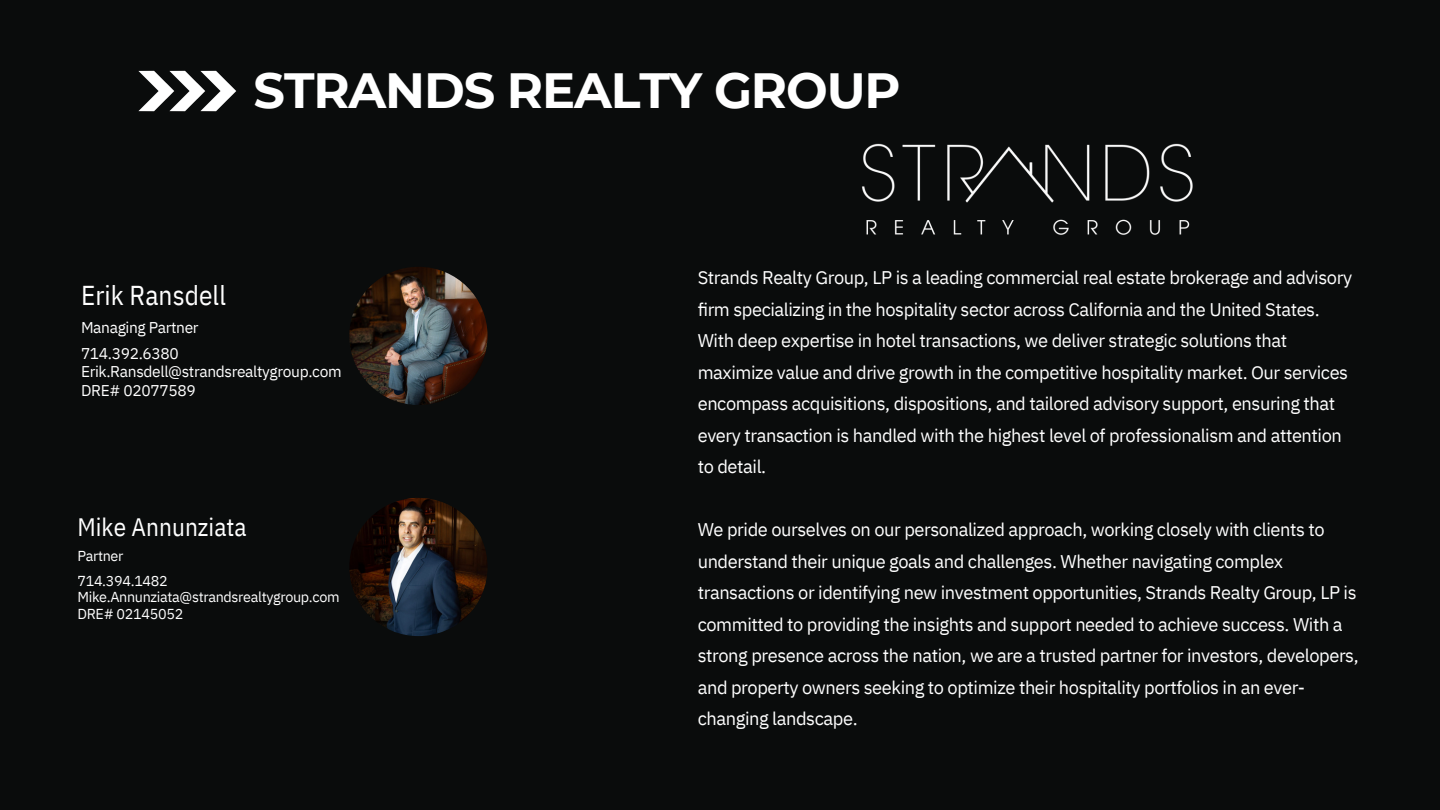
<style>
.page{position:relative;width:1440px;height:810px;background:#0a0c0c}
.page>*{position:absolute;margin:0;border:0;box-sizing:border-box;transform-origin:0 0}
.t1{font:700 49.4px "Montserrat";letter-spacing:-.025em;color:#fff}
.t2{font:27.3px "IBM Plex Sans Cond";color:#fff}
.t3{font:25.2px "IBM Plex Sans Cond";color:#fff}
.t4{font:18.3px/31.5px "IBM Plex Sans";letter-spacing:-.025em;color:#fff}
.t5{font:15.6px "IBM Plex Sans";letter-spacing:-.025em;color:#fff}
.t6{font:14.4px "IBM Plex Sans";letter-spacing:-.025em;color:#fff}
</style>
<div class="page">
<img style="left:349px;top:267px;width:139px;height:138px;border-radius:50%">
<img style="left:349px;top:498px;width:139px;height:138px;border-radius:50%">
<img style="left:862px;top:143px;width:331px;height:92px">
<svg style="left:138px;top:71px;width:98px;height:40px"></svg>
<h2 class="t1" style="left:254px;top:60px;width:648px">STRANDS REALTY GROUP</h2>
<p class="t2" style="left:81px;top:277px;width:147px">Erik Ransdell</p>
<p class="t5" style="left:81px;top:317px;width:119px">Managing Partner</p>
<p class="t5" style="left:81px;top:343px;width:99px">714.392.6380</p>
<p class="t5" style="left:81px;top:361px;width:262px">Erik.Ransdell@strandsrealtygroup.com</p>
<p class="t5" style="left:81px;top:380px;width:116px">DRE# 02077589</p>
<p class="t3" style="left:77px;top:510px;width:171px">Mike Annunziata</p>
<p class="t6" style="left:77px;top:546px;width:48px">Partner</p>
<p class="t6" style="left:77px;top:571px;width:92px">714.394.1482</p>
<p class="t6" style="left:77px;top:587px;width:264px">Mike.Annunziata@strandsrealtygroup.com</p>
<p class="t6" style="left:77px;top:604px;width:107px">DRE# 02145052</p>
<p class="t4" style="left:698px;top:262px;width:656px">Strands Realty Group, LP is a leading commercial real estate brokerage and advisory firm specializing in the hospitality sector across California and the United States.<br>With deep expertise in hotel transactions, we deliver strategic solutions that maximize value and drive growth in the competitive hospitality market. Our services encompass acquisitions, dispositions, and tailored advisory support, ensuring that every transaction is handled with the highest level of professionalism and attention to detail.</p>
<h1 class="t4" style="left:698px;top:514px;width:663px">We pride ourselves on our personalized approach, working closely with clients to understand their unique goals and challenges. Whether navigating complex transactions or identifying new investment opportunities, Strands Realty Group, LP is committed to providing the insights and support needed to achieve success. With a strong presence across the nation, we are a trusted partner for investors, developers, and property owners seeking to optimize their hospitality portfolios in an ever&shy;changing landscape.</h1>
</div>
